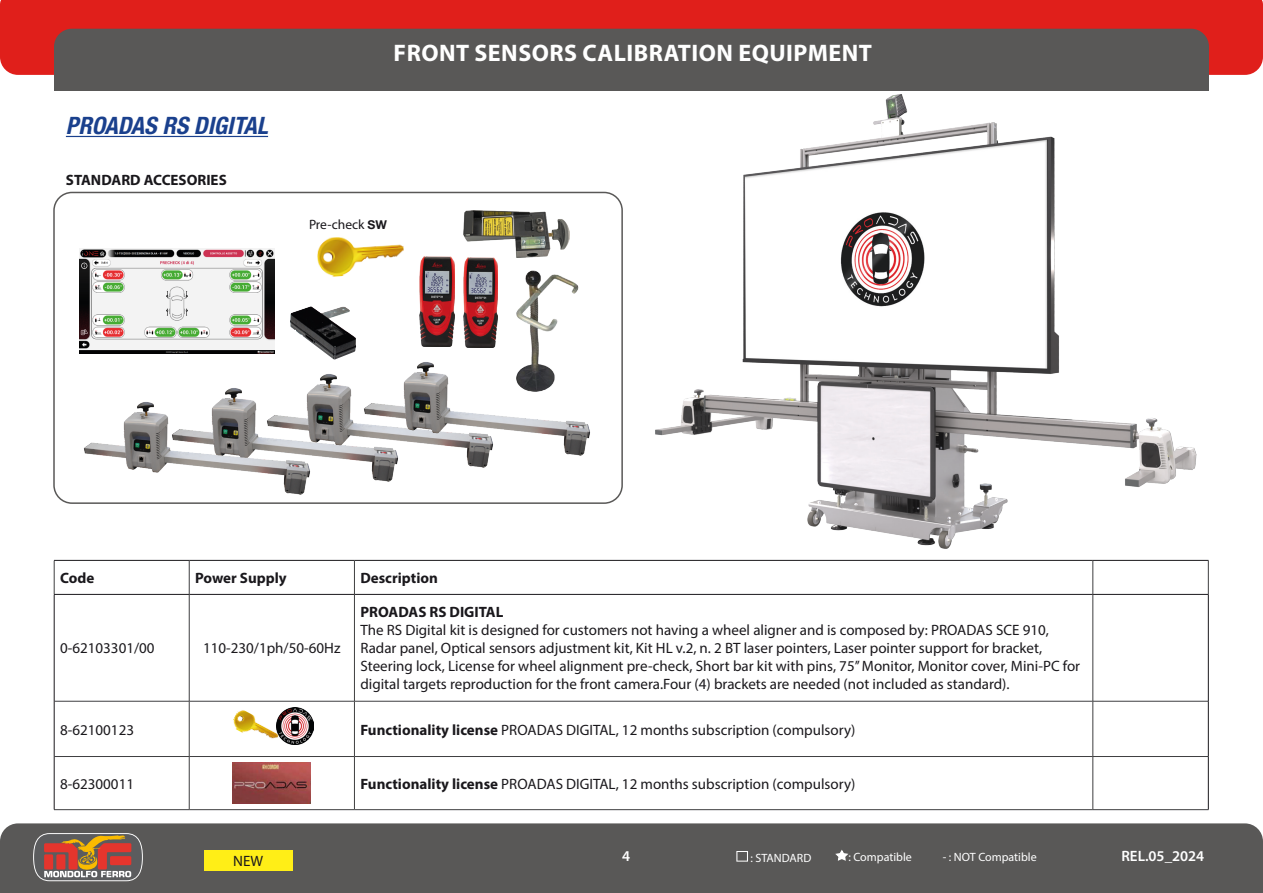
<style>
.page{position:relative;width:1263px;height:893px;background:#fff}
.page>*{position:absolute;margin:0;border:0;box-sizing:border-box;transform-origin:0 0}
.t1{font:700 24px "Myriad Pro";letter-spacing:.02em;color:#fff}
.t2{font:italic 700 condensed 24px "Helvetica Neue LT Std";color:#1a408d}
.t3{font:15px/18px "Myriad Pro";color:#1a181c}
.t4{font:700 15px "Myriad Pro";color:#1a181c}
.t5{font:600 15px "Myriad Pro";color:#fff}
.t6{font:15px "Myriad Pro";color:#1a181c}
.t7{font:13.5px "Myriad Pro";color:#1a181c}
.t8{font:12px "Myriad Pro";color:#fff}
.s1{font-family:"Helvetica Neue LT Std";font-weight:700;font-size:12.15px}
.s2{font-weight:700}
</style>
<div class="page">
<div style="left:0;top:823px;width:1263px;height:70px;background:#595857"></div>
<div style="left:0;top:42px;width:1263px;height:33px;background:#e01f1b"></div>
<div style="left:0;top:0;width:1263px;height:42px;background:#e01f1b"></div>
<div style="left:54px;top:29px;width:1155px;height:62px;background:#595857;border-radius:18px"></div>
<div style="left:54px;top:52px;width:1155px;height:39px;background:#595857"></div>
<svg style="left:33px;top:832px;width:110px;height:50px;background:#9c6c5b"></svg>
<div style="left:204px;top:850px;width:88px;height:21px;background:#ffee17"></div>
<svg style="left:736px;top:851px;width:12px;height:11px"></svg>
<svg style="left:834px;top:849px;width:16px;height:13px"></svg>
<hr style="left:54px;top:560px;width:135px;height:1px;background:#1a181c">
<hr style="left:189px;top:560px;width:165px;height:1px;background:#1a181c">
<hr style="left:354px;top:560px;width:739px;height:1px;background:#1a181c">
<hr style="left:1093px;top:560px;width:115px;height:1px;background:#1a181c">
<hr style="left:54px;top:594px;width:135px;height:1px;background:#1a181c">
<hr style="left:189px;top:594px;width:165px;height:1px;background:#1a181c">
<hr style="left:354px;top:594px;width:739px;height:1px;background:#1a181c">
<hr style="left:1093px;top:594px;width:115px;height:1px;background:#1a181c">
<hr style="left:54px;top:561px;width:1px;height:33px;background:#3e3e40">
<hr style="left:1208px;top:561px;width:1px;height:33px;background:#3e3e40">
<hr style="left:189px;top:561px;width:1px;height:33px;background:#3e3e40">
<hr style="left:354px;top:561px;width:1px;height:33px;background:#3e3e40">
<hr style="left:1092px;top:561px;width:1px;height:33px;background:#3e3e40">
<hr style="left:189px;top:595px;width:1px;height:106px;background:#3e3e40">
<hr style="left:354px;top:595px;width:1px;height:106px;background:#3e3e40">
<hr style="left:1092px;top:595px;width:1px;height:106px;background:#3e3e40">
<hr style="left:54px;top:701px;width:135px;height:1px;background:#3e3e40">
<hr style="left:189px;top:701px;width:165px;height:1px;background:#3e3e40">
<hr style="left:189px;top:701px;width:1px;height:55px;background:#3e3e40">
<hr style="left:354px;top:701px;width:739px;height:1px;background:#3e3e40">
<hr style="left:354px;top:701px;width:1px;height:55px;background:#3e3e40">
<hr style="left:1093px;top:701px;width:115px;height:1px;background:#3e3e40">
<hr style="left:1092px;top:701px;width:1px;height:55px;background:#3e3e40">
<hr style="left:54px;top:756px;width:135px;height:1px;background:#3e3e40">
<hr style="left:189px;top:756px;width:165px;height:1px;background:#3e3e40">
<hr style="left:189px;top:757px;width:1px;height:52px;background:#3e3e40">
<hr style="left:354px;top:756px;width:739px;height:1px;background:#3e3e40">
<hr style="left:354px;top:757px;width:1px;height:52px;background:#3e3e40">
<hr style="left:1093px;top:756px;width:115px;height:1px;background:#3e3e40">
<hr style="left:1092px;top:757px;width:1px;height:52px;background:#3e3e40">
<hr style="left:54px;top:809px;width:135px;height:1px;background:#3e3e40">
<hr style="left:189px;top:809px;width:165px;height:1px;background:#3e3e40">
<hr style="left:354px;top:809px;width:739px;height:1px;background:#3e3e40">
<hr style="left:1093px;top:809px;width:115px;height:1px;background:#3e3e40">
<hr style="left:54px;top:595px;width:1px;height:106px;background:#1a181c">
<hr style="left:1208px;top:595px;width:1px;height:106px;background:#1a181c">
<hr style="left:54px;top:701px;width:1px;height:55px;background:#1a181c">
<hr style="left:1208px;top:701px;width:1px;height:55px;background:#1a181c">
<hr style="left:54px;top:756px;width:1px;height:53px;background:#1a181c">
<hr style="left:1208px;top:756px;width:1px;height:53px;background:#1a181c">
<img style="left:281px;top:707px;width:33px;height:37px">
<img style="left:233px;top:710px;width:48px;height:29px">
<img style="left:233px;top:762px;width:78px;height:42px">
<div style="left:53px;top:192px;width:570px;height:312px;border:2px solid #595857;border-radius:18px"></div>
<hr style="left:66px;top:136px;width:202px;height:1px;background:#1a408d">
<img style="left:222px;top:388px;width:172px;height:94px">
<img style="left:263px;top:374px;width:226px;height:94px">
<img style="left:360px;top:362px;width:230px;height:94px">
<img style="left:84px;top:399px;width:231px;height:96px">
<img style="left:516px;top:270px;width:62px;height:122px">
<img style="left:317px;top:237px;width:87px;height:40px">
<img style="left:290px;top:306px;width:66px;height:54px">
<img style="left:463px;top:211px;width:106px;height:47px">
<img style="left:420px;top:257px;width:34px;height:90px">
<img style="left:463px;top:258px;width:35px;height:90px">
<img style="left:622px;top:94px;width:575px;height:455px">
<img style="left:80px;top:249px;width:194px;height:104px">
<h1 class="t2" style="left:66px;top:111px;width:204px">PROADAS RS DIGITAL</h1>
<p class="t4" style="left:66px;top:170px;width:162px">STANDARD ACCESORIES</p>
<h1 class="t1" style="left:394px;top:37px;width:480px">FRONT SENSORS CALIBRATION EQUIPMENT</h1>
<p class="t7" style="left:309px;top:216px;width:79px">Pre-check <span class="s1">SW</span></p>
<p class="t4" style="left:60px;top:568px;width:36px">Code</p>
<p class="t4" style="left:195px;top:568px;width:93px">Power Supply</p>
<p class="t4" style="left:360px;top:568px;width:79px">Description</p>
<p class="t3" style="left:60px;top:639px;width:96px">0-62103301/00</p>
<p class="t3" style="left:203px;top:639px;width:139px">110-230/1ph/50-60Hz</p>
<p class="t4" style="left:360px;top:603px;width:144px">PROADAS RS DIGITAL</p>
<p class="t3" style="left:360px;top:621px;width:721px">The RS Digital kit is designed for customers not having a wheel aligner and is composed by: PROADAS SCE 910, Radar panel, Optical sensors adjustment kit, Kit HL v.2, n. 2 BT laser pointers, Laser pointer support for bracket, Steering lock, License for wheel alignment pre-check, Short bar kit with pins, 75’’ Monitor, Monitor cover, Mini-PC for digital targets reproduction for the front camera.Four (4) brackets are needed (not included as standard).</p>
<p class="t3" style="left:60px;top:720px;width:75px">8-62100123</p>
<p class="t3" style="left:360px;top:720px;width:496px"><span class="s2">Functionality license</span> PROADAS DIGITAL, 12 months subscription (compulsory)</p>
<p class="t3" style="left:60px;top:774px;width:75px">8-62300011</p>
<p class="t3" style="left:360px;top:774px;width:496px"><span class="s2">Functionality license</span> PROADAS DIGITAL, 12 months subscription (compulsory)</p>
<p class="t6" style="left:233px;top:852px;width:32px">NEW</p>
<p class="t5" style="left:622px;top:847px;width:10px">4</p>
<p class="t8" style="left:750px;top:850px;width:62px">: STANDARD</p>
<p class="t8" style="left:848px;top:849px;width:65px">: Compatible</p>
<p class="t8" style="left:943px;top:849px;width:96px">- : NOT Compatible</p>
<p class="t5" style="left:1121px;top:847px;width:84px">REL.05_2024</p>
</div>
